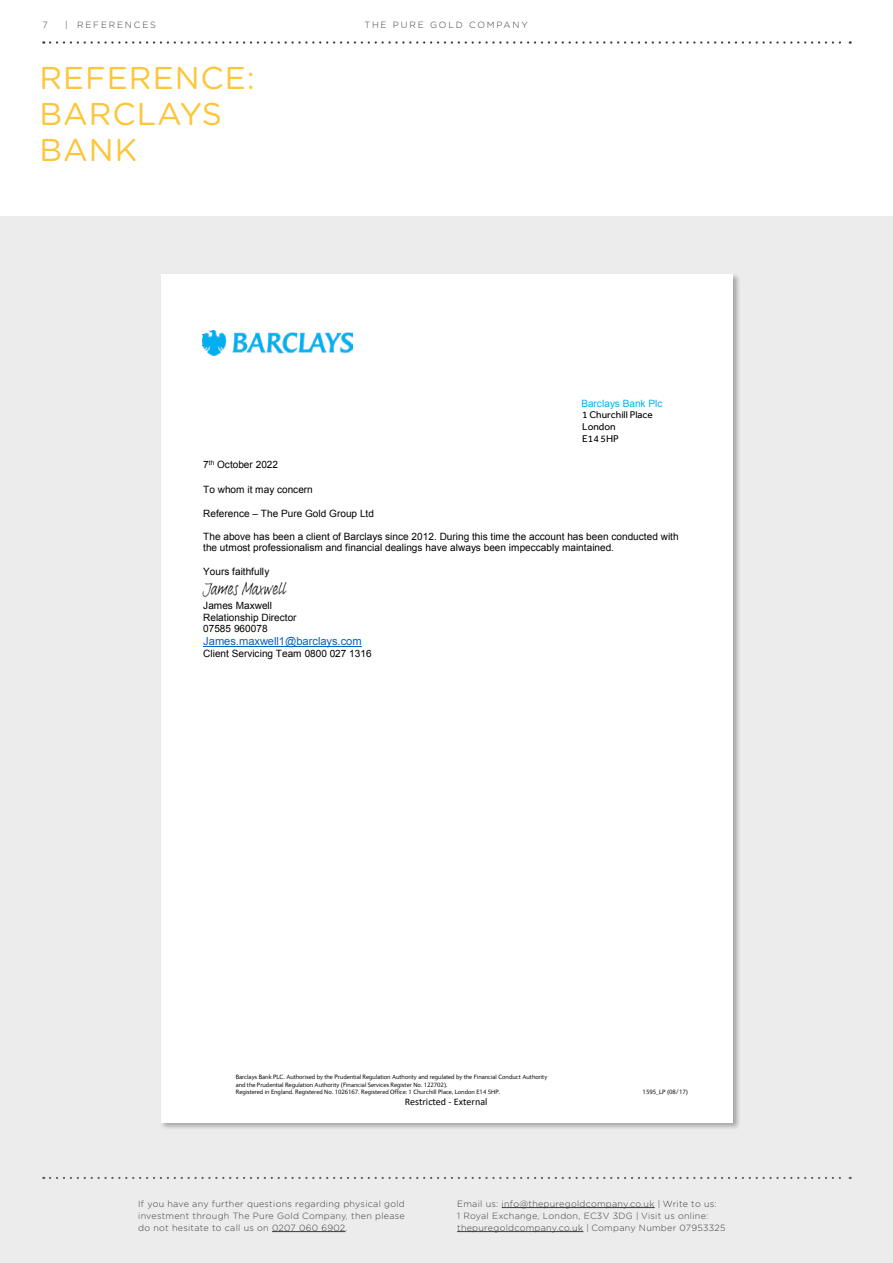
<style>
.page{position:relative;width:893px;height:1263px;background:#fff}
.page>*{position:absolute;margin:0;border:0;box-sizing:border-box;transform-origin:0 0}
.t1{font:31.5px/36px "Gotham Rounded";letter-spacing:.03em;color:#fdc537}
.t2{font:11.1px "Arial";color:#0563c1}
.t3{font:10.05px/11.6px "Arial";color:#000}
.t4{font:10.05px/12px "Barclays Effra";color:#000}
.t5{font:10.05px "Calibri";color:#000}
.t6{font:10.05px "Arial";color:#00b0f0}
.t7{font:300 9px/12px "Gotham Rounded";letter-spacing:.03em;color:#3c3c3b;text-align:justify}
.t8{font:300 9px "Gotham Rounded";letter-spacing:.2em;color:#3c3c3b}
.t9{font:6px/7.2px "Expert Sans";color:#000}
.s1{font-style:inherit}
</style>
<div class="page">
<svg style="left:50px;top:41px;width:801px;height:3px"></svg>
<div style="left:1px;top:217px;width:892px;height:1046px;background:#ececec"></div>
<hr style="left:272px;top:1231px;width:74px;height:1px;background:#3c3c3b">
<hr style="left:502px;top:1207px;width:153px;height:1px;background:#3c3c3b">
<hr style="left:457px;top:1231px;width:126px;height:1px;background:#3c3c3b">
<svg style="left:50px;top:1177px;width:801px;height:2px"></svg>
<div style="left:160px;top:273px;width:581px;height:857px;background:#000;opacity:.3"></div>
<div style="left:161px;top:274px;width:572px;height:849px;background:#fff"></div>
<img style="left:203px;top:330px;width:150px;height:26px">
<hr style="left:203px;top:646px;width:159px;height:1px;background:#0563c1">
<img style="left:202px;top:582px;width:85px;height:16px">
<p class="t7" style="left:43px;top:19px;width:7px">7</p>
<p class="t8" style="left:65px;top:19px;width:92px">| REFERENCES</p>
<h1 class="t1" style="left:40px;top:58px;width:217px">REFERENCE:<br>BARCLAYS<br>BANK</h1>
<p class="t8" style="left:364px;top:19px;width:165px">THE PURE GOLD COMPANY</p>
<p class="t6" style="left:581px;top:396px;width:83px">Barclays Bank Plc</p>
<p class="t4" style="left:582px;top:409px;width:72px">1 Churchill Place<br>London<br>E14 5HP</p>
<p class="t3" style="left:203px;top:459px;width:76px">7<sup>th</sup> October 2022</p>
<p class="t3" style="left:203px;top:484px;width:111px">To whom it may concern</p>
<p class="t3" style="left:203px;top:507px;width:172px">Reference <span class="s1">–</span> The Pure Gold Group Ltd</p>
<p class="t3" style="left:203px;top:530px;width:477px">The above has been a client of Barclays since 2012. During this time the account has been conducted with the utmost professionalism and financial dealings have always been impeccably maintained.</p>
<p class="t3" style="left:203px;top:565px;width:68px">Yours faithfully</p>
<p class="t3" style="left:203px;top:600px;width:95px">James Maxwell<br>Relationship Director<br>07585 960078</p>
<p class="t2" style="left:203px;top:634px;width:160px">James.maxwell1@barclays.com</p>
<p class="t3" style="left:203px;top:647px;width:170px">Client Servicing Team 0800 027 1316</p>
<p class="t9" style="left:236px;top:1073px;width:313px">Barclays Bank PLC. Authorised by the Prudential Regulation Authority and regulated by the Financial Conduct Authority and the Prudential Regulation Authority (Financial Services Register No. 122702).<br>Registered in England. Registered No. 1026167. Registered Office: 1 Churchill Place, London E14 5HP.</p>
<p class="t5" style="left:405px;top:1094px;width:84px">Restricted - External</p>
<p class="t9" style="left:643px;top:1088px;width:47px">1595_LP (08/17)</p>
<p class="t7" style="left:138px;top:1197px;width:268px">If you have any further questions regarding physical gold investment through The Pure Gold Company, then please do not hesitate to call us on 0207 060 6902.</p>
<p class="t7" style="left:457px;top:1197px;width:270px;text-align:left">Email us: info@thepuregoldcompany.co.uk | Write to us:<br>1 Royal Exchange, London, EC3V 3DG | Visit us online: thepuregoldcompany.co.uk | Company Number 07953325</p>
</div>
